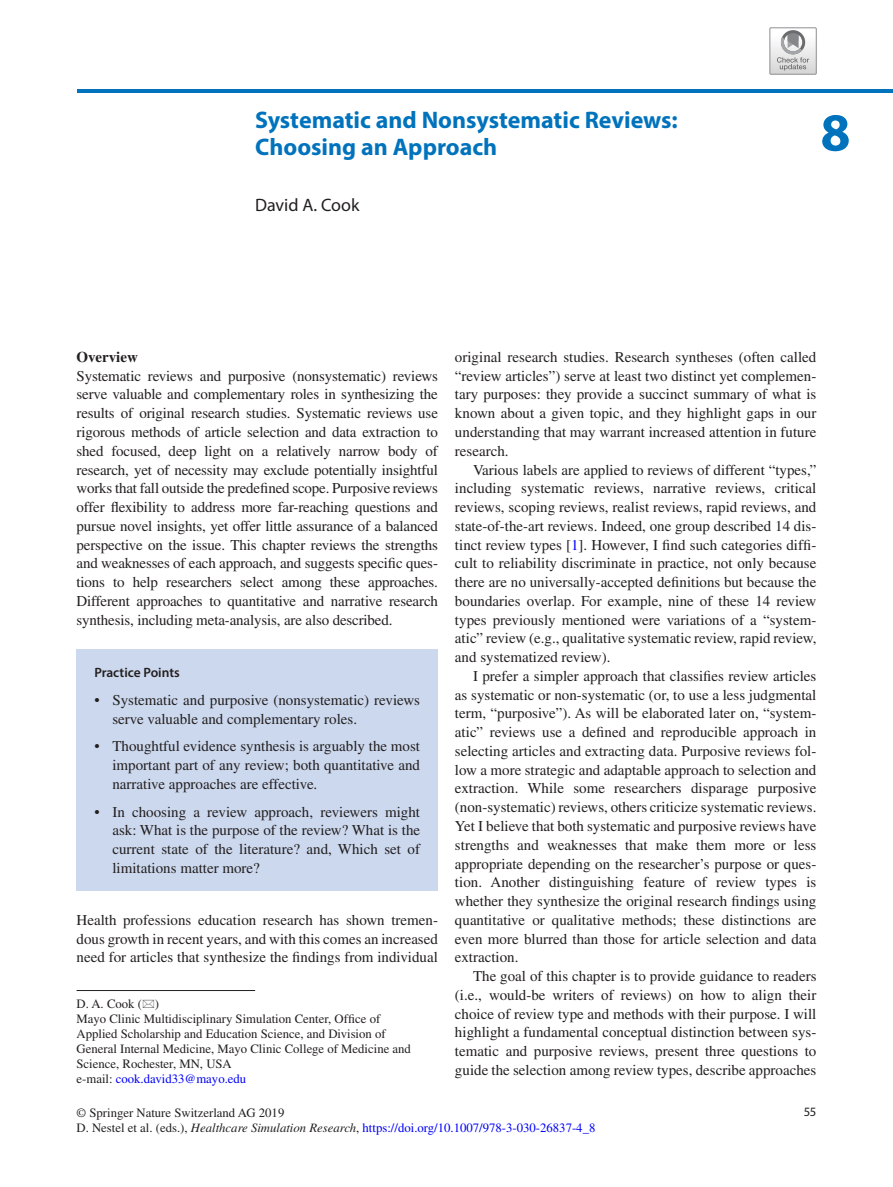
<style>
.page{position:relative;width:893px;height:1187px;background:#fff}
.page>*{position:absolute;margin:0;border:0;box-sizing:border-box;transform-origin:0 0}
.t1{font:700 54px "Cnykgn Myriad Pro";color:#0073bc}
.t2{font:700 24px/27px "Cnykgn Myriad Pro";color:#0073bc}
.t3{font:18px "Bjjcjj Myriad Pro";color:#231f20}
.t4{font:15px/18.8px "Fxgywv Times LT Std";color:#231f20;text-align:justify}
.t5{font:700 15px "Lxstct Times LT Std";color:#231f20}
.t6{font:600 13.5px "Cjlcws Myriad Pro";color:#231f20}
.t7{font:12.75px/15px "Fxgywv Times LT Std";color:#231f20}
.t8{font:12.75px "Fxgywv Times LT Std";color:#0000fa}
.t9{font:12.75px "Bjjcjj Myriad Pro";color:#231f20}
.s1{color:#0000fa}
.s2{color:#231f20}
.s3{font-family:"Qlwmgw Times LT Std";font-style:italic;color:#231f20}
</style>
<div class="page">
<div style="left:770px;top:28px;width:46px;height:46px;border:1px solid #8c8e91"></div>
<svg style="left:777px;top:30px;width:32px;height:41px"></svg>
<hr style="left:77px;top:89px;width:816px;height:3px;background:#0073bc">
<hr style="left:77px;top:990px;width:178px;height:1px;background:#231f20">
<div style="left:77px;top:649px;width:361px;height:241px;background:#ccd8ed"></div>
<h2 class="t2" style="left:255px;top:106px;width:424px">Systematic and Nonsystematic Reviews:<br>Choosing an Approach</h2>
<p class="t3" style="left:255px;top:194px;width:106px">David A. Cook</p>
<h1 class="t1" style="left:820px;top:97px;width:31px">8</h1>
<p class="t5" style="left:77px;top:348px;width:63px">Overview</p>
<p class="t4" style="left:77px;top:366px;width:363px">Systematic reviews and purposive (nonsystematic) reviews serve valuable and complementary roles in synthesizing the results of original research studies. Systematic reviews use rigorous methods of article selection and data extraction to shed focused, deep light on a relatively narrow body of research, yet of necessity may exclude potentially insightful works that fall outside the predefined scope. Purposive reviews offer flexibility to address more far-reaching questions and pursue novel insights, yet offer little assurance of a balanced perspective on the issue. This chapter reviews the strengths and weaknesses of each approach, and suggests specific ques&shy;tions to help researchers select among these approaches.<br>Different approaches to quantitative and narrative research synthesis, including meta-analysis, are also described.</p>
<p class="t6" style="left:94px;top:664px;width:87px">Practice Points</p>
<p class="t4" style="left:112px;top:690px;width:309px;text-indent:-18px">• Systematic and purposive (nonsystematic) reviews serve valuable and complementary roles.</p>
<p class="t4" style="left:112px;top:736px;width:309px;text-indent:-18px">• Thoughtful evidence synthesis is arguably the most important part of any review; both quantitative and narrative approaches are effective.</p>
<p class="t4" style="left:112px;top:802px;width:309px;text-indent:-18px">• In choosing a review approach, reviewers might ask: What is the purpose of the review? What is the current state of the literature? and, Which set of limitations matter more?</p>
<p class="t4" style="left:77px;top:910px;width:363px">Health professions education research has shown tremen&shy;dous growth in recent years, and with this comes an increased need for articles that synthesize the findings from individual</p>
<p class="t7" style="left:77px;top:996px;width:336px">D. A. Cook ( )<br>Mayo Clinic Multidisciplinary Simulation Center, Office of Applied Scholarship and Education Science, and Division of General Internal Medicine, Mayo Clinic College of Medicine and Science, Rochester, MN, USA<br>e-mail: <span class="s1">cook.david33@mayo.edu</span></p>
<p class="t4" style="left:455px;top:347px;width:363px">original research studies. Research syntheses (often called “review articles”) serve at least two distinct yet complemen&shy;tary purposes: they provide a succinct summary of what is known about a given topic, and they highlight gaps in our understanding that may warrant increased attention in future research.</p>
<p class="t4" style="left:455px;top:460px;width:363px;text-indent:18px">Various labels are applied to reviews of different “types,” including systematic reviews, narrative reviews, critical reviews, scoping reviews, realist reviews, rapid reviews, and state-of-the-art reviews. Indeed, one group described 14 dis&shy;tinct review types [<span class="s1">1</span>]. However, I find such categories diffi&shy;cult to reliability discriminate in practice, not only because there are no universally-accepted definitions but because the boundaries overlap. For example, nine of these 14 review types previously mentioned were variations of a “system&shy;atic” review (e.g., qualitative systematic review, rapid review, and systematized review).</p>
<p class="t4" style="left:455px;top:666px;width:363px;text-indent:18px">I prefer a simpler approach that classifies review articles as systematic or non-systematic (or, to use a less judgmental term, “purposive”). As will be elaborated later on, “system&shy;atic” reviews use a defined and reproducible approach in selecting articles and extracting data. Purposive reviews fol&shy;low a more strategic and adaptable approach to selection and extraction. While some researchers disparage purposive (non-systematic) reviews, others criticize systematic reviews.<br>Yet I believe that both systematic and purposive reviews have strengths and weaknesses that make them more or less appropriate depending on the researcher’s purpose or ques&shy;tion. Another distinguishing feature of review types is whether they synthesize the original research findings using quantitative or qualitative methods; these distinctions are even more blurred than those for article selection and data extraction.</p>
<p class="t4" style="left:455px;top:966px;width:363px;text-indent:18px">The goal of this chapter is to provide guidance to readers (i.e., would-be writers of reviews) on how to align their choice of review type and methods with their purpose. I will highlight a fundamental conceptual distinction between sys&shy;tematic and purposive reviews, present three questions to guide the selection among review types, describe approaches</p>
<p class="t7" style="left:77px;top:1104px;width:209px">© Springer Nature Switzerland AG 2019</p>
<p class="t9" style="left:804px;top:1103px;width:14px">55</p>
<p class="t8" style="left:77px;top:1120px;width:520px"><span class="s2">D. Nestel et al. (eds.),</span> <span class="s3">Healthcare Simulation Research</span><span class="s2">,</span> https://doi.org/10.1007/978-3-030-26837-4_8</p>
</div>
